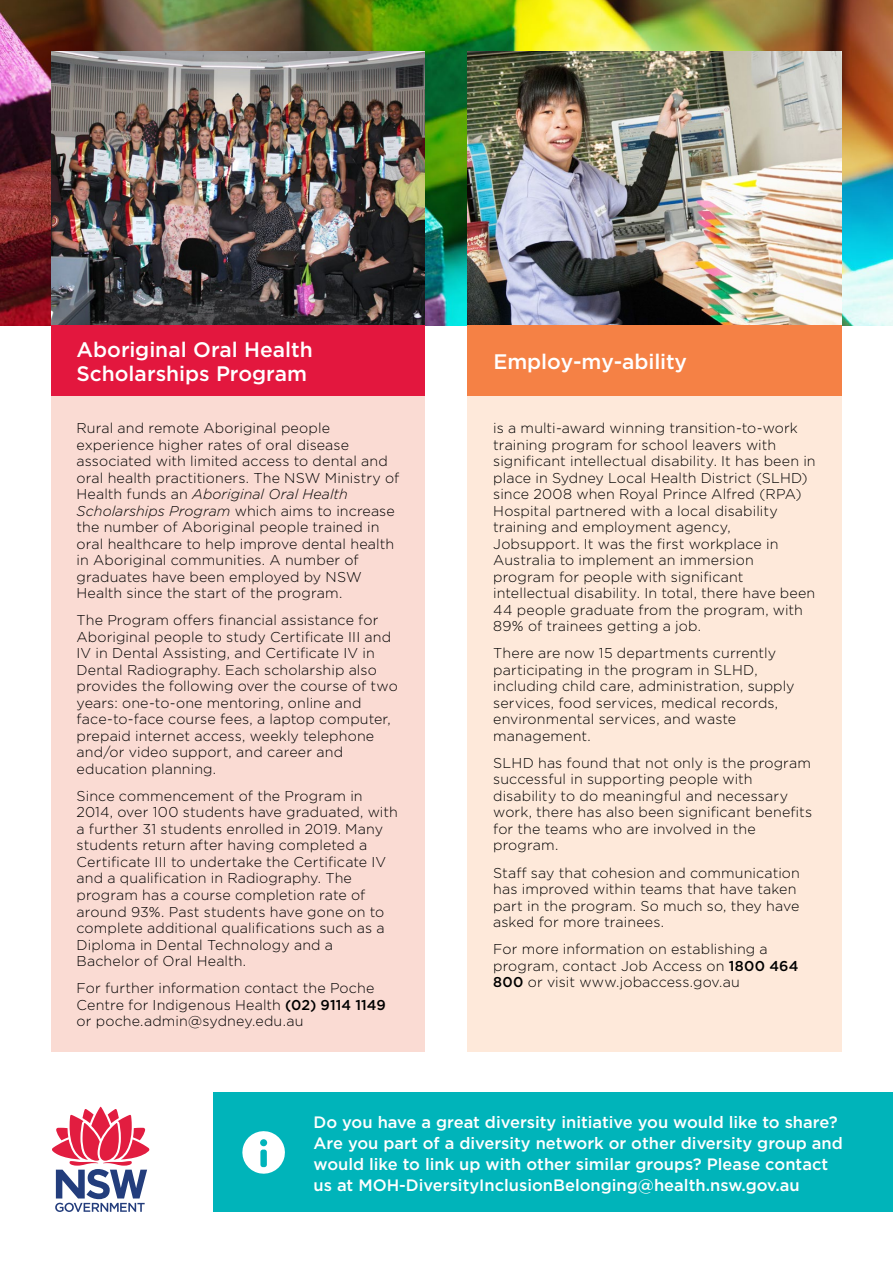
<style>
.page{position:relative;width:893px;height:1263px;background:#fff}
.page>*{position:absolute;margin:0;border:0;box-sizing:border-box;transform-origin:0 0}
.t1{font:500 21px/24px "Gotham";color:#fff}
.t2{font:500 16.5px/21px "Gotham";color:#fff}
.t3{font:300 14.25px/16.5px "Gotham";letter-spacing:.01em;color:#000}
.s1{font-style:italic}
.s2{font-weight:500}
</style>
<div class="page">
<img style="left:0;top:0;width:893px;height:325px">
<svg style="left:52px;top:1106px;width:98px;height:106px"></svg>
<div style="left:214px;top:1093px;width:679px;height:119px;background:#00b4ba"></div>
<div style="left:51px;top:396px;width:374px;height:655px;background:#fadbd3"></div>
<img style="left:468px;top:51px;width:374px;height:274px">
<img style="left:51px;top:51px;width:374px;height:274px">
<div style="left:468px;top:396px;width:374px;height:655px;background:#fee9da"></div>
<div style="left:51px;top:325px;width:374px;height:71px;background:#e3173e"></div>
<div style="left:468px;top:325px;width:374px;height:71px;background:#f58145"></div>
<svg style="left:242px;top:1131px;width:43px;height:43px"></svg>
<h1 class="t1" style="left:77px;top:338px;width:238px">Aboriginal Oral Health<br>Scholarships Program</h1>
<p class="t3" style="left:77px;top:420px;width:324px">Rural and remote Aboriginal people experience higher rates of oral disease associated with limited access to dental and oral health practitioners. The NSW Ministry of Health funds an <span class="s1">Aboriginal Oral Health Scholarships Program</span> which aims to increase the number of Aboriginal people trained in oral healthcare to help improve dental health in Aboriginal communities. A number of graduates have been employed by NSW Health since the start of the program.</p>
<p class="t3" style="left:77px;top:612px;width:323px">The Program offers financial assistance for Aboriginal people to study Certificate III and IV in Dental Assisting, and Certificate IV in Dental Radiography. Each scholarship also provides the following over the course of two years: one-to-one mentoring, online and face-to-face course fees, a laptop computer, prepaid internet access, weekly telephone and/or video support, and career and education planning.</p>
<p class="t3" style="left:77px;top:788px;width:323px">Since commencement of the Program in 2014, over 100 students have graduated, with a further 31 students enrolled in 2019. Many students return after having completed a Certificate III to undertake the Certificate IV and a qualification in Radiography. The program has a course completion rate of around 93%. Past students have gone on to complete additional qualifications such as a Diploma in Dental Technology and a Bachelor of Oral Health.</p>
<p class="t3" style="left:77px;top:980px;width:311px">For further information contact the Poche<br>Centre for Indigenous Health <span class="s2">(02) 9114 1149 </span>or poche.admin@sydney.edu.au</p>
<h1 class="t1" style="left:494px;top:350px;width:195px">Employ-my-ability</h1>
<p class="t3" style="left:493px;top:420px;width:324px">is a multi-award winning transition-to-work training program for school leavers with significant intellectual disability. It has been in place in Sydney Local Health District (SLHD) since 2008 when Royal Prince Alfred (RPA)<br>Hospital partnered with a local disability training and employment agency, Jobsupport. It was the first workplace in Australia to implement an immersion program for people with significant intellectual disability. In total, there have been 44 people graduate from the program, with 89% of trainees getting a job.</p>
<p class="t3" style="left:493px;top:645px;width:303px">There are now 15 departments currently participating in the program in SLHD, including child care, administration, supply services, food services, medical records, environmental services, and waste management.</p>
<p class="t3" style="left:493px;top:755px;width:321px">SLHD has found that not only is the program successful in supporting people with disability to do meaningful and necessary work, there has also been significant benefits for the teams who are involved in the program.</p>
<p class="t3" style="left:493px;top:864px;width:308px">Staff say that cohesion and communication has improved within teams that have taken part in the program. So much so, they have asked for more trainees.</p>
<p class="t3" style="left:493px;top:941px;width:307px">For more information on establishing a program, contact Job Access on <span class="s2">1800 464<br>800</span> or visit www.jobaccess.gov.au</p>
<p class="t2" style="left:314px;top:1111px;width:531px">Do you have a great diversity initiative you would like to share?<br>Are you part of a diversity network or other diversity group and would like to link up with other similar groups? Please contact us at MOH-DiversityInclusionBelonging@health.nsw.gov.au</p>
</div>
